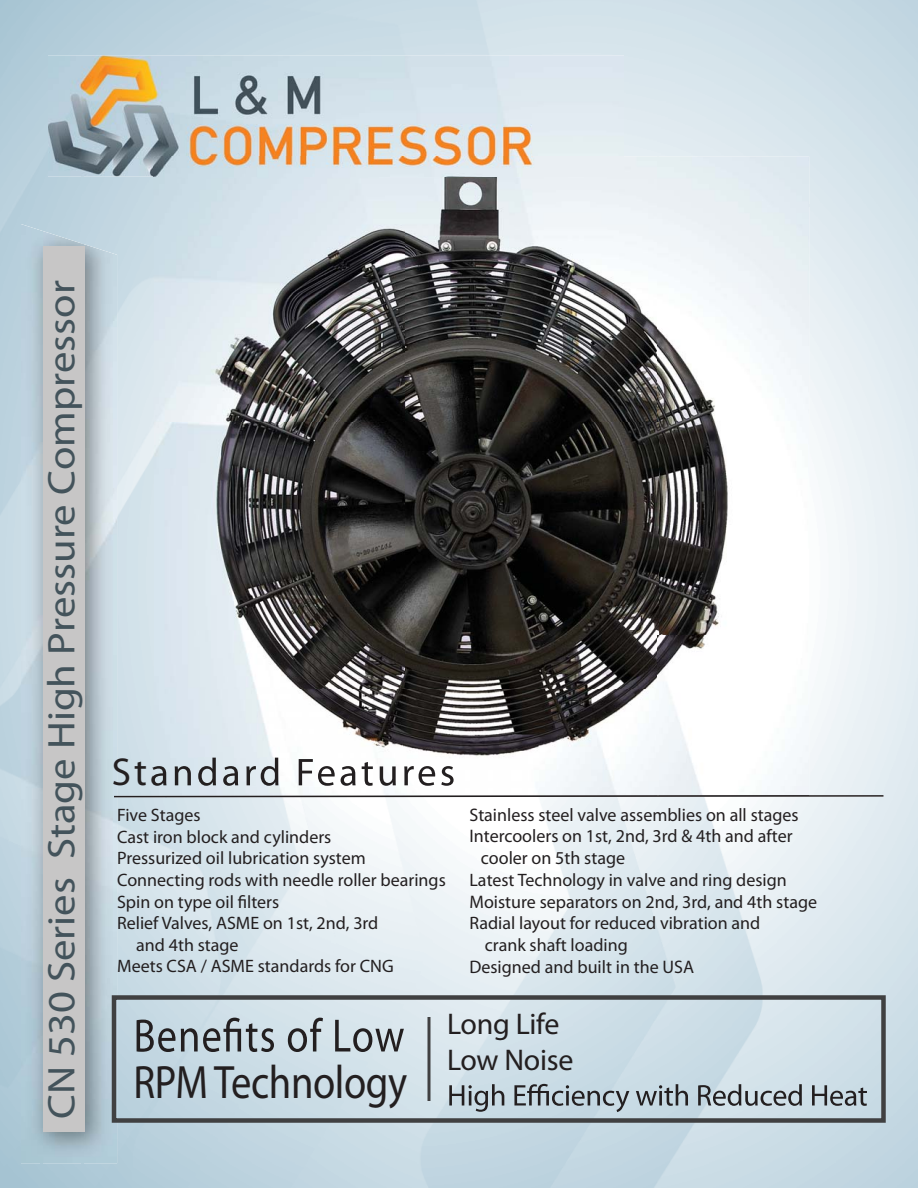
<style>
.page{position:relative;width:918px;height:1188px;background:#fff}
.page>*{position:absolute;margin:0;border:0;box-sizing:border-box;transform-origin:0 0}
.t1{font:46.95px "Din C";letter-spacing:-.01em;color:#231f20;scale:.86 1}
.t2{font:38.7px "Din C";color:#43535b;scale:1.11 1}
.t3{font:30px/36px "Din C";letter-spacing:-.01em;color:#231f20}
.t4{font:18.15px "Myriad Pro";color:#231f20}
.t5{font:18px/21.6px "Myriad Pro";color:#231f20}
</style>
<div class="page">
<img style="left:82px;top:176px;width:83px;height:1012px">
<img style="left:151px;top:766px;width:3px;height:20px">
<img style="left:21px;top:224px;width:96px;height:939px">
<div style="left:44px;top:246px;width:42px;height:886px;background:#c7c6c6"></div>
<svg style="left:114px;top:795px;width:770px;height:2px"></svg>
<svg style="left:137px;top:1018px;width:267px;height:34px;background:#a3aeb4"></svg>
<svg style="left:449px;top:1084px;width:418px;height:28px;background:#a5b2ba"></svg>
<div style="left:112px;top:995px;width:774px;height:128px;border:4px solid #404041"></div>
<hr style="left:428px;top:1017px;width:3px;height:84px;background:#404041">
<img style="left:48px;top:56px;width:576px;height:120px">
<img style="left:154px;top:157px;width:655px;height:639px">
<img style="left:154px;top:766px;width:13px;height:20px">
<img style="left:175px;top:766px;width:16px;height:19px">
<img style="left:198px;top:758px;width:18px;height:28px">
<img style="left:223px;top:766px;width:15px;height:20px">
<img style="left:246px;top:766px;width:10px;height:19px">
<img style="left:261px;top:758px;width:17px;height:28px">
<img style="left:299px;top:759px;width:14px;height:26px">
<img style="left:318px;top:766px;width:17px;height:20px">
<img style="left:341px;top:766px;width:15px;height:20px">
<img style="left:362px;top:762px;width:11px;height:24px">
<img style="left:380px;top:767px;width:16px;height:19px">
<img style="left:404px;top:766px;width:10px;height:19px">
<img style="left:419px;top:766px;width:16px;height:20px">
<img style="left:441px;top:766px;width:13px;height:20px">
<img style="left:154px;top:157px;width:470px;height:19px">
<h2 class="t2" style="left:47px;top:1119px;width:757px;rotate:-90deg">CN 530 Series Stage High Pressure Compressor</h2>
<p class="t5" style="left:117px;top:806px;width:85px">Five Stages</p>
<p class="t5" style="left:117px;top:827px;width:216px">Cast iron block and cylinders</p>
<p class="t5" style="left:117px;top:849px;width:250px">Pressurized oil lubrication system</p>
<p class="t5" style="left:117px;top:870px;width:330px">Connecting rods with needle roller bearings</p>
<p class="t5" style="left:117px;top:892px;width:164px">Spin on type oil filters</p>
<p class="t5" style="left:117px;top:914px;width:263px">Relief Valves, ASME on 1st, 2nd, 3rd</p>
<p class="t5" style="left:136px;top:935px;width:104px">and 4th stage</p>
<p class="t5" style="left:117px;top:957px;width:278px">Meets CSA / ASME standards for CNG</p>
<p class="t4" style="left:470px;top:808px;width:331px">Stainless steel valve assemblies on all stages</p>
<p class="t4" style="left:470px;top:829px;width:325px">Intercoolers on 1st, 2nd, 3rd &amp; 4th and after</p>
<p class="t4" style="left:481px;top:851px;width:146px">cooler on 5th stage</p>
<p class="t5" style="left:470px;top:870px;width:319px">Latest Technology in valve and ring design</p>
<p class="t4" style="left:470px;top:895px;width:349px">Moisture separators on 2nd, 3rd, and 4th stage</p>
<p class="t5" style="left:485px;top:914px;width:277px;text-indent:-15px">Radial layout for reduced vibration and crank shaft loading</p>
<p class="t4" style="left:470px;top:960px;width:226px">Designed and built in the USA</p>
<h1 class="t1" style="left:134px;top:1064px;width:320px">RPM Technology</h1>
<h3 class="t3" style="left:447px;top:1007px;width:128px">Long Life<br>Low Noise</h3>
</div>
